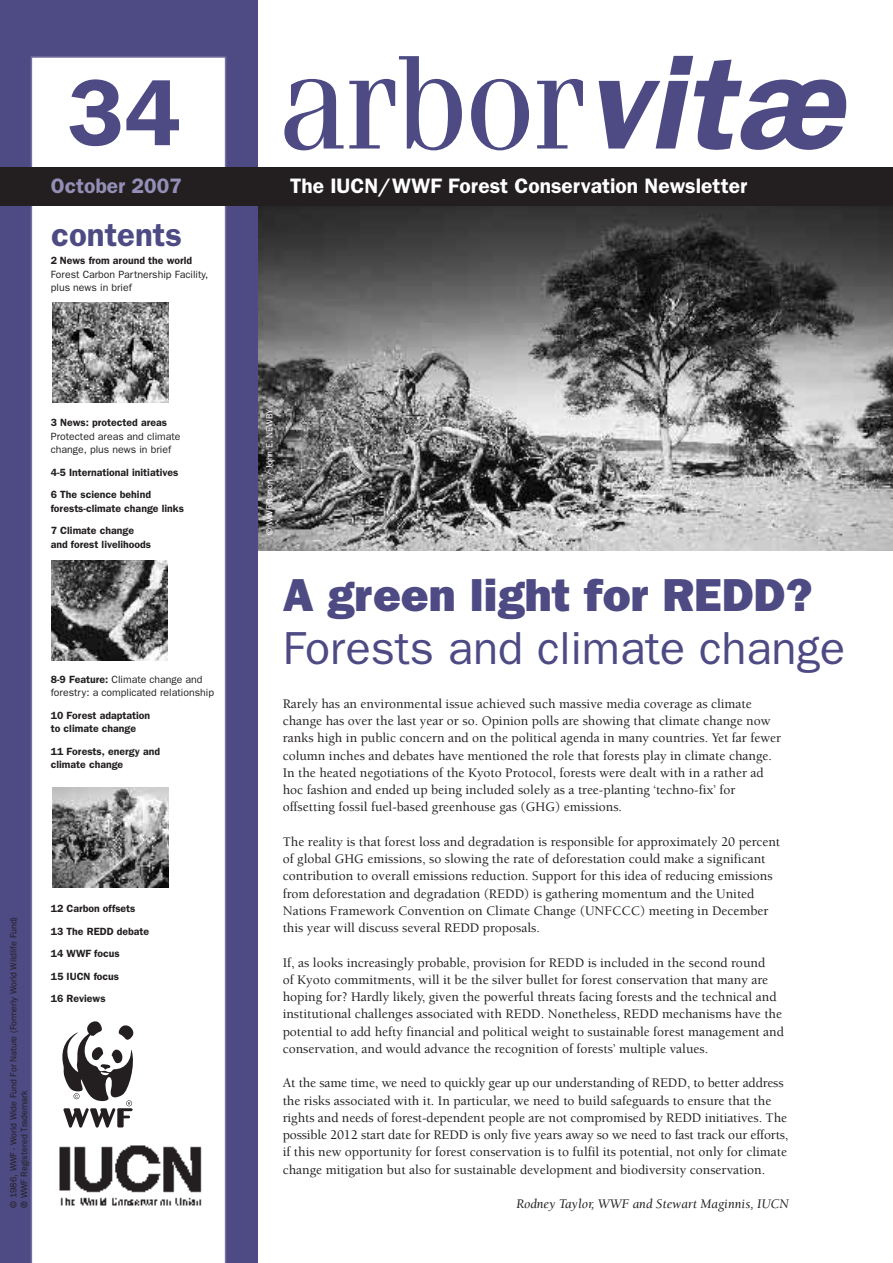
<style>
.page{position:relative;width:893px;height:1263px;background:#fff}
.page>*{position:absolute;margin:0;border:0;box-sizing:border-box;transform-origin:0 0}
.t1{font:133.2px "Fenice IT Cby BT";color:#4d4a84}
.t2{font:46.5px "Franklin Gothic";color:#4d4a84}
.t3{font:800 46.5px "Franklin Gothic";color:#4d4a84}
.t4{font:600 33px "Franklin Gothic";color:#4d4a84}
.t5{font:600 21px "Franklin Gothic";color:#fff}
.t6{font:600 21px "Franklin Gothic";color:#948fb6}
.t7{font:500 13.5px/17.2px "Berkeley";color:#231f20}
.t8{font:italic 13.5px "Berkeley";color:#231f20}
.t9{font:600 10.5px/22.5px "Franklin Gothic";color:#231f20}
.t10{font:10.5px/13.5px "Franklin Gothic";color:#231f20}
.t11{font:9px/10.8px "Franklin Gothic";color:#231f20}
.t12{font:9px "Franklin Gothic";color:#fff}
.s1{font-family:"Franklin Gothic";font-weight:600;font-size:94.5px}
.s2{font-family:"Franklin Gothic";font-weight:600;font-style:italic}
.s3{font-weight:600}
</style>
<div class="page">
<img style="left:257px;top:206px;width:635px;height:344px">
<div style="left:0;top:0;width:257px;height:1263px;background:#4d4a84"></div>
<div style="left:31px;top:56px;width:195px;height:1207px;background:#fff"></div>
<div style="left:0;top:168px;width:892px;height:38px;background:#231f20"></div>
<div style="left:52px;top:1138px;width:168px;height:82px;background:#fff"></div>
<img style="left:59px;top:1145px;width:143px;height:61px">
<svg style="left:61px;top:1019px;width:75px;height:109px;background:#a5a4a4"></svg>
<img style="left:53px;top:787px;width:116px;height:100px">
<img style="left:51px;top:561px;width:116px;height:100px">
<img style="left:53px;top:302px;width:115px;height:100px">
<h1 class="t1" style="left:68px;top:56px;width:798px"><span class="s1">34</span> arbor<span class="s2">vitæ</span></h1>
<h3 class="t5" style="left:290px;top:179px;width:459px">The IUCN/WWF Forest Conservation Newsletter</h3>
<h3 class="t4" style="left:51px;top:223px;width:132px">contents</h3>
<p class="t9" style="left:51px;top:251px;width:143px">2 News from around the world</p>
<p class="t10" style="left:51px;top:269px;width:159px">Forest Carbon Partnership Facility, plus news in brief</p>
<h3 class="t6" style="left:51px;top:179px;width:132px">October 2007</h3>
<p class="t9" style="left:51px;top:413px;width:118px">3 News: protected areas</p>
<p class="t10" style="left:51px;top:431px;width:131px">Protected areas and climate change, plus news in brief</p>
<p class="t9" style="left:51px;top:462px;width:129px">4-5 International initiatives<br>6 The science behind</p>
<p class="t9" style="left:51px;top:498px;width:135px">forests-climate change links<br>7 Climate change</p>
<p class="t9" style="left:51px;top:534px;width:102px">and forest livelihoods</p>
<p class="t10" style="left:51px;top:674px;width:165px"><span class="s3">8-9 Feature:</span> Climate change and forestry: a complicated relationship</p>
<p class="t9" style="left:51px;top:710px;width:101px;line-height:13.5px">10 Forest adaptation to climate change</p>
<p class="t9" style="left:51px;top:746px;width:111px;line-height:13.5px">11 Forests, energy and climate change</p>
<p class="t11" style="left:9px;top:1208px;width:293px;rotate:-90deg">© 1986, WWF - World Wide Fund For Nature (Formerly World Wildlife Fund) ® WWF Registered Trademark</p>
<p class="t9" style="left:51px;top:899px;width:100px">12 Carbon offsets<br>13 The REDD debate<br>14 WWF focus<br>15 IUCN focus<br>16 Reviews</p>
<p class="t12" style="left:266px;top:535px;width:127px;rotate:-90deg">© WWF-Canon / John E. NEWBY</p>
<h2 class="t3" style="left:283px;top:580px;width:532px">A green light for REDD?</h2>
<h2 class="t2" style="left:283px;top:632px;width:564px">Forests and climate change</h2>
<p class="t7" style="left:283px;top:696px;width:500px">Rarely has an environmental issue achieved such massive media coverage as climate change has over the last year or so. Opinion polls are showing that climate change now ranks high in public concern and on the political agenda in many countries. Yet far fewer column inches and debates have mentioned the role that forests play in climate change.<br>In the heated negotiations of the Kyoto Protocol, forests were dealt with in a rather ad hoc fashion and ended up being included solely as a tree-planting ‘techno-fix’ for offsetting fossil fuel-based greenhouse gas (GHG) emissions.</p>
<p class="t7" style="left:283px;top:834px;width:499px">The reality is that forest loss and degradation is responsible for approximately 20 percent of global GHG emissions, so slowing the rate of deforestation could make a significant contribution to overall emissions reduction. Support for this idea of reducing emissions from deforestation and degradation (REDD) is gathering momentum and the United Nations Framework Convention on Climate Change (UNFCCC) meeting in December this year will discuss several REDD proposals.</p>
<p class="t7" style="left:283px;top:955px;width:503px">If, as looks increasingly probable, provision for REDD is included in the second round<br>of Kyoto commitments, will it be the silver bullet for forest conservation that many are hoping for? Hardly likely, given the powerful threats facing forests and the technical and institutional challenges associated with REDD. Nonetheless, REDD mechanisms have the potential to add hefty financial and political weight to sustainable forest management and conservation, and would advance the recognition of forests’ multiple values.</p>
<p class="t7" style="left:283px;top:1076px;width:507px">At the same time, we need to quickly gear up our understanding of REDD, to better address the risks associated with it. In particular, we need to build safeguards to ensure that the rights and needs of forest-dependent people are not compromised by REDD initiatives. The possible 2012 start date for REDD is only five years away so we need to fast track our efforts, if this new opportunity for forest conservation is to fulfil its potential, not only for climate change mitigation but also for sustainable development and biodiversity conservation.</p>
<p class="t8" style="left:516px;top:1199px;width:274px">Rodney Taylor, WWF and Stewart Maginnis, IUCN</p>
</div>
